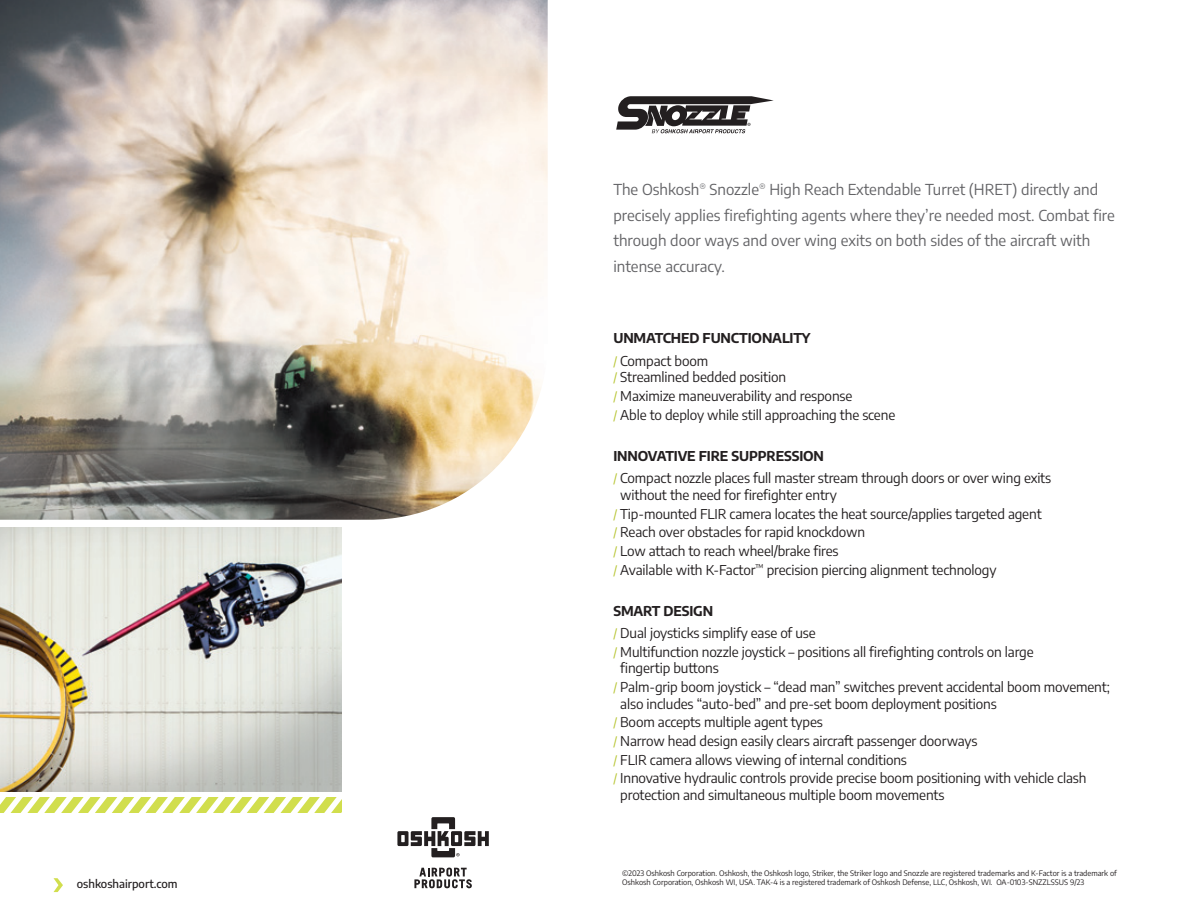
<style>
.page{position:relative;width:1188px;height:918px;background:#fff}
.page>*{position:absolute;margin:0;border:0;box-sizing:border-box;transform-origin:0 0}
.t1{font:15px/25.5px "Encode Sans";color:#636366}
.t2{font:13.5px/16.5px "Encode Sans";letter-spacing:-.01em;color:#231f20}
.t3{font:700 13.5px "Encode Sans";letter-spacing:-.01em;color:#231f20}
.t4{font:500 11.25px "Encode Sans";color:#231f20}
.t5{font:7.5px/9px "Encode Sans";color:#231f20}
.s1{font-size:12px;color:#b5c32d}
</style>
<div class="page">
<img style="left:0;top:527px;width:341px;height:265px">
<svg style="left:616px;top:96px;width:158px;height:37px"></svg>
<img style="left:0;top:0;width:548px;height:520px">
<svg style="left:0;top:797px;width:342px;height:16px"></svg>
<svg style="left:54px;top:878px;width:9px;height:14px"></svg>
<svg style="left:414px;top:868px;width:58px;height:20px"></svg>
<svg style="left:397px;top:817px;width:92px;height:40px"></svg>
<p class="t4" style="left:77px;top:876px;width:102px">oshkoshairport.com</p>
<p class="t1" style="left:613px;top:176px;width:503px">The Oshkosh<sup>®</sup> Snozzle<sup>®</sup> High Reach Extendable Turret (HRET) directly and precisely applies firefighting agents where they’re needed most. Combat fire through door ways and over wing exits on both sides of the aircraft with intense accuracy.</p>
<p class="t3" style="left:613px;top:329px;width:199px">UNMATCHED FUNCTIONALITY</p>
<p class="t2" style="left:613px;top:352px;width:96px"><span class="s1">/</span> Compact boom</p>
<p class="t2" style="left:613px;top:369px;width:174px"><span class="s1">/</span> Streamlined bedded position</p>
<p class="t2" style="left:613px;top:387px;width:241px"><span class="s1">/</span> Maximize maneuverability and response</p>
<p class="t2" style="left:613px;top:406px;width:283px"><span class="s1">/</span> Able to deploy while still approaching the scene</p>
<p class="t3" style="left:613px;top:447px;width:212px">INNOVATIVE FIRE SUPPRESSION</p>
<p class="t2" style="left:620px;top:470px;width:432px;text-indent:-7px"><span class="s1">/</span> Compact nozzle places full master stream through doors or over wing exits without the need for firefighter entry</p>
<p class="t2" style="left:613px;top:505px;width:430px"><span class="s1">/</span> Tip-mounted FLIR camera locates the heat source/applies targeted agent</p>
<p class="t2" style="left:613px;top:523px;width:253px"><span class="s1">/</span> Reach over obstacles for rapid knockdown</p>
<p class="t2" style="left:613px;top:542px;width:227px"><span class="s1">/</span> Low attach to reach wheel/brake fires</p>
<p class="t2" style="left:613px;top:561px;width:385px"><span class="s1">/</span> Available with K-Factor<sup>™</sup> precision piercing alignment technology</p>
<p class="t3" style="left:613px;top:601px;width:101px">SMART DESIGN</p>
<p class="t2" style="left:613px;top:624px;width:204px"><span class="s1">/</span> Dual joysticks simplify ease of use</p>
<p class="t2" style="left:620px;top:643px;width:415px;text-indent:-7px"><span class="s1">/</span> Multifunction nozzle joystick – positions all firefighting controls on large fingertip buttons</p>
<p class="t2" style="left:620px;top:678px;width:491px;text-indent:-7px"><span class="s1">/</span> Palm-grip boom joystick – “dead man” switches prevent accidental boom movement; also includes “auto-bed” and pre-set boom deployment positions</p>
<p class="t2" style="left:613px;top:713px;width:211px"><span class="s1">/</span> Boom accepts multiple agent types</p>
<p class="t2" style="left:613px;top:732px;width:366px"><span class="s1">/</span> Narrow head design easily clears aircraft passenger doorways</p>
<p class="t2" style="left:613px;top:751px;width:295px"><span class="s1">/</span> FLIR camera allows viewing of internal conditions</p>
<p class="t2" style="left:620px;top:769px;width:468px;text-indent:-7px"><span class="s1">/</span> Innovative hydraulic controls provide precise boom positioning with vehicle clash protection and simultaneous multiple boom movements</p>
<p class="t5" style="left:622px;top:869px;width:496px">©2023 Oshkosh Corporation. Oshkosh, the Oshkosh logo, Striker, the Striker logo and Snozzle are registered trademarks and K-Factor is a trademark of<br>Oshkosh Corporation, Oshkosh WI, USA. TAK-4 is a registered trademark of Oshkosh Defense, LLC, Oshkosh, WI. OA-0103-SNZZLSSUS 9/23</p>
</div>
